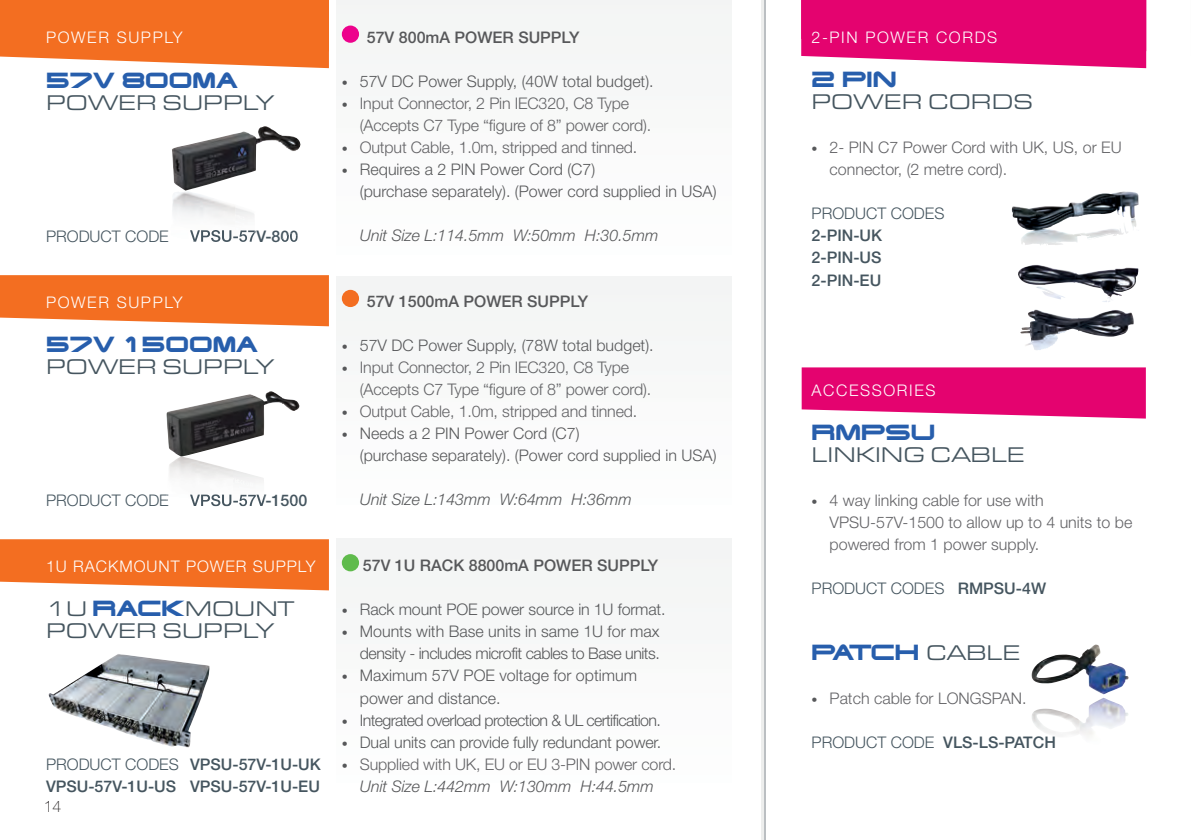
<style>
.page{position:relative;width:1191px;height:840px;background:#fff}
.page>*{position:absolute;margin:0;border:0;box-sizing:border-box;transform-origin:0 0}
.t1{font:22px/22px "Eurostile Ext";color:#45555f}
.t2{font:20px "Camp Opti Caps";color:#275eac}
.t3{font:300 16px/22px "Helvetica Neue LT Std";letter-spacing:-.01em;color:#636366}
.t4{font:300 16px/22px "Helvetica Neue LT Std";color:#57585a}
.t5{font:500 16px/22px "Helvetica Neue LT Std";color:#45555f}
.t6{font:300 16px/22px "Helvetica Neue LT Std";letter-spacing:-.03em;color:#57585a;text-align:right}
.t7{font:500 16px "Helvetica Neue LT Std";color:#57585a}
.t8{font:italic 300 16px "Helvetica Neue LT Std";color:#57585a}
.t9{font:300 16px "Helvetica Neue LT Std";color:#45555f}
.t10{font:300 16px "Helvetica Neue LT Std";letter-spacing:.1em;color:#fff}
.t11{font:300 16px "Helvetica Neue LT Std";letter-spacing:-.04em;color:#57585a}
.t12{font:300 16px "Helvetica Neue LT Std";letter-spacing:.06em;color:#fff}
.t13{font:100 16px "Helvetica Neue";color:#231f20}
.s1{font-family:"Camp Opti Caps";font-size:20px;color:#275eac}
.s2{font-weight:300}
.s3{font-size:12px}
.s4{font-size:12px;color:#57585a}
.s5{color:#57585a}
.s6{font-style:italic;color:#57585a}
.s7{font-weight:500}
.s8{font-family:"Eurostile Ext";font-size:22px;color:#45555f}
</style>
<div class="page">
<svg style="left:0;top:539px;width:329px;height:51px;background:#f37933"></svg>
<svg style="left:0;top:0;width:329px;height:68px;background:#f37a33"></svg>
<svg style="left:0;top:275px;width:329px;height:51px;background:#f37933"></svg>
<div style="left:336px;top:0;width:395px;height:269px;background:#fafafa"></div>
<div style="left:336px;top:276px;width:395px;height:240px;background:#f8f9f8"></div>
<div style="left:336px;top:538px;width:395px;height:257px;background:#f8f9f8"></div>
<img style="left:1018px;top:264px;width:120px;height:38px">
<img style="left:1020px;top:309px;width:114px;height:41px">
<img style="left:1031px;top:644px;width:98px;height:50px">
<img style="left:1011px;top:191px;width:112px;height:54px">
<img style="left:1032px;top:708px;width:47px;height:26px">
<img style="left:1079px;top:699px;width:49px;height:37px">
<svg style="left:801px;top:0;width:345px;height:68px;background:#e6197b"></svg>
<svg style="left:801px;top:367px;width:344px;height:51px;background:#e61a7c"></svg>
<hr style="left:761px;top:0;width:4px;height:839px;background:#edeeed">
<hr style="left:764px;top:0;width:1px;height:839px;background:#bbbfc2">
<img style="left:172px;top:191px;width:63px;height:27px">
<img style="left:190px;top:230px;width:108px;height:12px">
<img style="left:172px;top:126px;width:129px;height:64px">
<img style="left:166px;top:391px;width:133px;height:65px">
<img style="left:169px;top:456px;width:64px;height:51px">
<svg style="left:169px;top:483px;width:19px;height:1px"></svg>
<img style="left:166px;top:494px;width:22px;height:11px">
<img style="left:190px;top:494px;width:108px;height:12px">
<img style="left:48px;top:654px;width:103px;height:85px">
<div style="left:342px;top:26px;width:17px;height:17px;background:#ed028c;border-radius:50%"></div>
<div style="left:342px;top:290px;width:17px;height:17px;background:#f36e21;border-radius:50%"></div>
<div style="left:342px;top:554px;width:17px;height:17px;background:#5fbb4c;border-radius:50%"></div>
<p class="t10" style="left:46px;top:28px;width:138px">POWER SUPPLY</p>
<p class="t2" style="left:46px;top:66px;width:193px">57V 800mA</p>
<h1 class="t1" style="left:46px;top:92px;width:229px">POWER SUPPLY</h1>
<p class="t9" style="left:46px;top:226px;width:124px">PRODUCT CODE</p>
<p class="t10" style="left:46px;top:292px;width:138px">POWER SUPPLY</p>
<p class="t2" style="left:46px;top:330px;width:213px">57V 1500mA</p>
<h1 class="t1" style="left:46px;top:356px;width:229px">POWER SUPPLY</h1>
<p class="t9" style="left:46px;top:490px;width:124px">PRODUCT CODE</p>
<p class="t12" style="left:46px;top:556px;width:271px">1U RACKMOUNT POWER SUPPLY</p>
<h1 class="t1" style="left:46px;top:598px;width:250px">1U <span class="s1">RACK</span>MOUNT<br>POWER SUPPLY</h1>
<p class="t5" style="left:46px;top:753px;width:276px"><span class="s2">PRODUCT CODES</span> VPSU-57V-1U-UK<br>VPSU-57V-1U-US VPSU-57V-1U-EU</p>
<p class="t13" style="left:44px;top:793px;width:19px">14</p>
<p class="t7" style="left:367px;top:28px;width:214px">57V 800mA POWER SUPPLY</p>
<p class="t4" style="left:342px;top:70px;width:313px"><span class="s3">•</span> 57V DC Power Supply, (40W total budget).</p>
<p class="t3" style="left:360px;top:92px;width:293px;text-indent:-18px"><span class="s4">•</span> Input Connector, 2 Pin IEC320, C8 Type (Accepts C7 Type “figure of 8” power cord).</p>
<p class="t3" style="left:342px;top:136px;width:297px"><span class="s4">•</span> Output Cable, 1.0m, stripped and tinned<span class="s5">.</span></p>
<p class="t4" style="left:360px;top:158px;width:358px;text-indent:-18px"><span class="s3">•</span> Requires a 2 PIN Power Cord (C7)<br>(purchase separately). (Power cord supplied in USA)</p>
<p class="t8" style="left:360px;top:226px;width:300px">Unit Size L:114.5mm W:50mm H:30.5mm</p>
<p class="t7" style="left:367px;top:292px;width:223px">57V 1500mA POWER SUPPLY</p>
<p class="t4" style="left:342px;top:334px;width:313px"><span class="s3">•</span> 57V DC Power Supply, (78W total budget).</p>
<p class="t3" style="left:360px;top:356px;width:293px;text-indent:-18px"><span class="s4">•</span> Input Connector, 2 Pin IEC320, C8 Type (Accepts C7 Type “figure of 8” power cord).</p>
<p class="t3" style="left:342px;top:400px;width:297px"><span class="s4">•</span> Output Cable, 1.0m, stripped and tinned<span class="s5">.</span></p>
<p class="t4" style="left:360px;top:422px;width:358px;text-indent:-18px"><span class="s3">•</span> Needs a 2 PIN Power Cord (C7)<br>(purchase separately). (Power cord supplied in USA)</p>
<p class="t8" style="left:360px;top:490px;width:273px">Unit Size L:143mm W:64mm H:36mm</p>
<p class="t7" style="left:363px;top:556px;width:297px">57V 1U RACK 8800mA POWER SUPPLY</p>
<p class="t4" style="left:342px;top:598px;width:325px"><span class="s3">•</span> Rack mount POE power source in 1U format.</p>
<p class="t6" style="left:342px;top:620px;width:319px"><span class="s3">•</span> Mounts with Base units in same 1U for max density - includes microfit cables to Base units.</p>
<p class="t4" style="left:360px;top:664px;width:279px;text-indent:-18px"><span class="s3">•</span> Maximum 57V POE voltage for optimum power and distance.</p>
<p class="t11" style="left:342px;top:709px;width:320px"><span class="s3">•</span> Integrated overload protection &amp; UL certification.</p>
<p class="t4" style="left:342px;top:730px;width:321px"><span class="s3">•</span> Dual units can provide fully redundant power.</p>
<p class="t3" style="left:342px;top:752px;width:336px;text-align:center"><span class="s4">•</span> Supplied with UK, EU or EU 3-PIN power cord.<br><span class="s6">Unit Size L:442mm W:130mm H:44.5mm</span></p>
<p class="t10" style="left:811px;top:28px;width:187px">2-PIN POWER CORDS</p>
<p class="t2" style="left:811px;top:66px;width:86px">2 PIN</p>
<h1 class="t1" style="left:811px;top:91px;width:223px">POWER CORDS</h1>
<p class="t3" style="left:829px;top:136px;width:293px;text-indent:-18px"><span class="s4">•</span> 2- PIN C7 Power Cord with UK, US, or EU connector, (2 metre cord).</p>
<p class="t9" style="left:811px;top:204px;width:134px">PRODUCT CODES</p>
<p class="t5" style="left:811px;top:224px;width:72px;text-align:justify">2-PIN-UK 2-PIN-US 2-PIN-EU</p>
<p class="t10" style="left:811px;top:380px;width:125px">ACCESSORIES</p>
<p class="t2" style="left:811px;top:418px;width:125px">RMPSU</p>
<h1 class="t1" style="left:811px;top:443px;width:215px">LINKING CABLE</h1>
<p class="t3" style="left:829px;top:488px;width:304px;text-indent:-18px"><span class="s4">•</span> 4 way linking cable for use with<br>VPSU-57V-1500 to allow up to 4 units to be powered from 1 power supply.</p>
<p class="t9" style="left:811px;top:578px;width:236px">PRODUCT CODES <span class="s7">RMPSU-4W</span></p>
<p class="t2" style="left:811px;top:638px;width:210px">PATCH <span class="s8">CABLE</span></p>
<p class="t3" style="left:811px;top:686px;width:216px"><span class="s4">•</span> Patch cable for LONGSPAN.</p>
<p class="t5" style="left:811px;top:730px;width:246px"><span class="s2">PRODUCT CODE</span> VLS-LS-PATCH</p>
</div>
